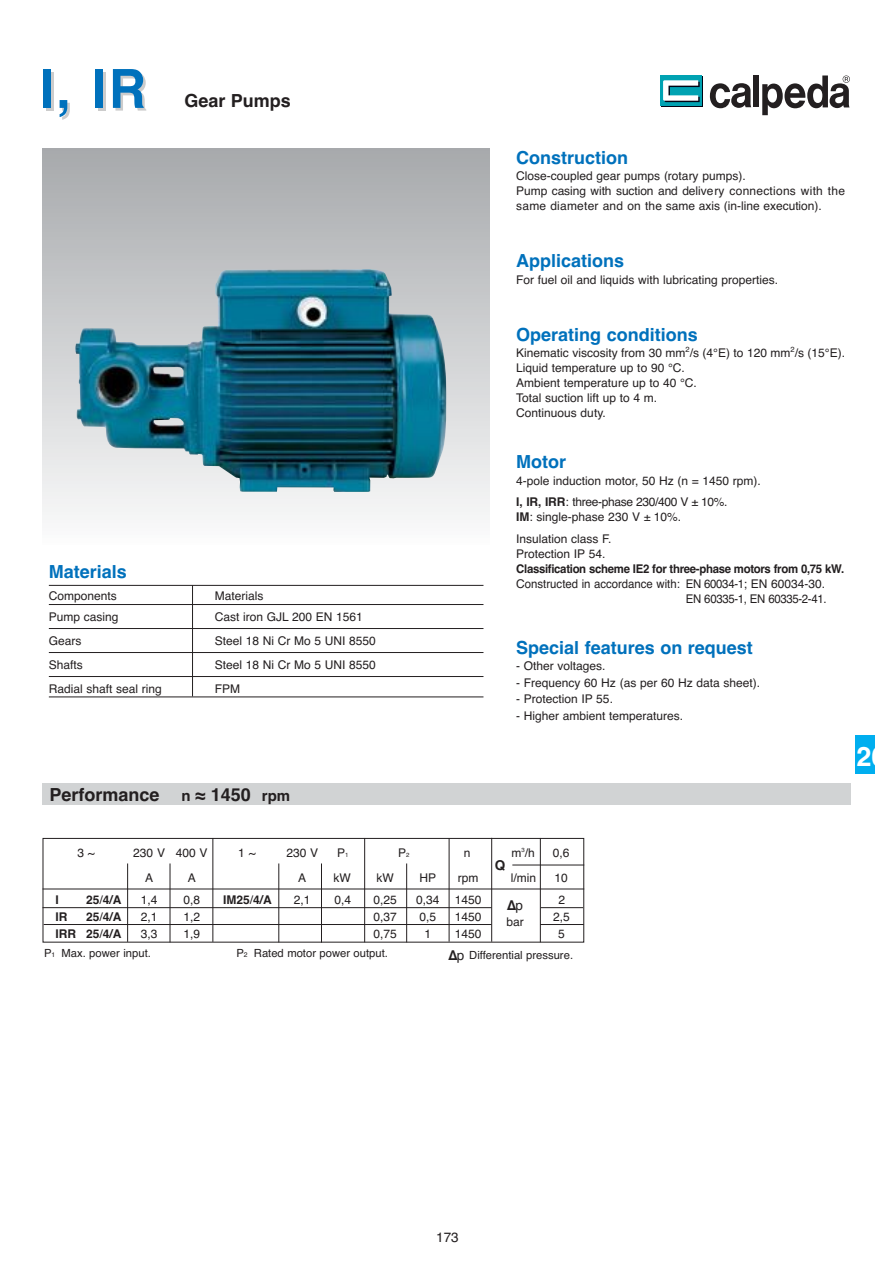
<style>
.page{position:relative;width:893px;height:1263px;background:#fff}
.page>*{position:absolute;margin:0;border:0;box-sizing:border-box;transform-origin:0 0}
.t1{font:700 54px "Helvetica";color:#0071bc;scale:.95 1}
.t2{font:700 27px "Helvetica";color:#fff}
.t3{font:700 18px "Helvetica";color:#0071bc}
.t4{font:700 18px "Helvetica";color:#231f20}
.t5{font:13.5px "Helvetica";color:#231f20}
.t6{font:700 13.5px "Helvetica";color:#231f20}
.t7{font:12px/15px "Helvetica";color:#231f20}
.t8{font:700 12px "Helvetica";letter-spacing:-.03em;color:#231f20;scale:.95 1}
.t9{font:700 12px "Helvetica";letter-spacing:-.03em;color:#231f20}
.t10{font:11.25px "Helvetica";color:#231f20}
.s1{font-size:15px}
.s2{font-weight:700}
.s3{font-size:6px}
.s4{font-weight:400}
.s5{font-size:6.75px}
.s6{font-weight:700;font-size:13.5px}
.s7{font-size:13.5px}
</style>
<div class="page">
<div style="left:43px;top:783px;width:807px;height:21px;background:#d1d3d4"></div>
<div style="left:855px;top:736px;width:19px;height:38px;background:#00aeef"></div>
<hr style="left:49px;top:585px;width:434px;height:1px;background:#231f20">
<hr style="left:49px;top:604px;width:434px;height:1px;background:#231f20">
<hr style="left:49px;top:628px;width:434px;height:1px;background:#231f20">
<hr style="left:49px;top:652px;width:434px;height:1px;background:#231f20">
<hr style="left:49px;top:676px;width:434px;height:1px;background:#231f20">
<hr style="left:49px;top:697px;width:434px;height:1px;background:#231f20">
<hr style="left:192px;top:585px;width:1px;height:111px;background:#231f20">
<div style="left:43px;top:838px;width:541px;height:105px;border:1px solid #231f20"></div>
<hr style="left:212px;top:838px;width:1px;height:104px;background:#231f20">
<hr style="left:364px;top:838px;width:1px;height:104px;background:#231f20">
<hr style="left:448px;top:838px;width:1px;height:104px;background:#231f20">
<hr style="left:491px;top:838px;width:1px;height:104px;background:#231f20">
<hr style="left:540px;top:838px;width:1px;height:104px;background:#231f20">
<hr style="left:43px;top:889px;width:541px;height:1px;background:#231f20">
<hr style="left:127px;top:863px;width:1px;height:79px;background:#231f20">
<hr style="left:278px;top:863px;width:1px;height:79px;background:#231f20">
<hr style="left:321px;top:863px;width:1px;height:80px;background:#231f20">
<hr style="left:406px;top:863px;width:1px;height:79px;background:#231f20">
<hr style="left:170px;top:863px;width:1px;height:79px;background:#231f20">
<hr style="left:512px;top:865px;width:72px;height:1px;background:#231f20">
<hr style="left:43px;top:907px;width:448px;height:1px;background:#231f20">
<hr style="left:44px;top:924px;width:447px;height:1px;background:#231f20">
<hr style="left:540px;top:907px;width:43px;height:1px;background:#231f20">
<hr style="left:540px;top:924px;width:43px;height:1px;background:#231f20">
<div style="left:753px;top:75px;width:6px;height:32px;background:#231f20"></div>
<svg style="left:710px;top:83px;width:41px;height:25px"></svg>
<svg style="left:661px;top:77px;width:41px;height:30px"></svg>
<div style="left:660px;top:75px;width:41px;height:31px;background:#00a2b2"></div>
<svg style="left:663px;top:80px;width:36px;height:22px"></svg>
<svg style="left:762px;top:76px;width:87px;height:39px"></svg>
<div style="left:43px;top:149px;width:446px;height:395px;background:linear-gradient(to bottom,#a7a9ac,#fbfbfb)"></div>
<img style="left:75px;top:269px;width:371px;height:223px">
<h1 class="t1" style="left:40px;top:45px;width:113px">I, IR</h1>
<h3 class="t4" style="left:184px;top:86px;width:108px">Gear Pumps</h3>
<h3 class="t3" style="left:49px;top:557px;width:80px">Materials</h3>
<p class="t7" style="left:49px;top:589px;width:69px">Components</p>
<p class="t7" style="left:215px;top:589px;width:50px">Materials</p>
<p class="t7" style="left:49px;top:610px;width:71px">Pump casing</p>
<p class="t7" style="left:215px;top:610px;width:149px">Cast iron GJL 200 EN 1561</p>
<p class="t7" style="left:49px;top:634px;width:34px">Gears</p>
<p class="t7" style="left:215px;top:634px;width:162px">Steel 18 Ni Cr Mo 5 UNI 8550</p>
<p class="t7" style="left:49px;top:658px;width:36px">Shafts</p>
<p class="t7" style="left:215px;top:658px;width:163px">Steel 18 Ni Cr Mo 5 UNI 8550</p>
<p class="t7" style="left:49px;top:682px;width:115px">Radial shaft seal ring</p>
<p class="t7" style="left:215px;top:682px;width:27px">FPM</p>
<h3 class="t4" style="left:50px;top:780px;width:242px">Performance <span class="s1">n</span> ≈ 1450 <span class="s1">rpm</span></h3>
<h3 class="t3" style="left:516px;top:143px;width:113px">Construction</h3>
<p class="t7" style="left:516px;top:169px;width:330px">Close-coupled gear pumps (rotary pumps).<br>Pump casing with suction and delivery connections with the same diameter and on the same axis (in-line execution).</p>
<h3 class="t3" style="left:516px;top:246px;width:109px">Applications</h3>
<p class="t7" style="left:516px;top:272px;width:263px">For fuel oil and liquids with lubricating properties.</p>
<h3 class="t3" style="left:516px;top:320px;width:183px">Operating conditions</h3>
<p class="t7" style="left:516px;top:346px;width:330px">Kinematic viscosity from 30 mm<sup>2</sup>/s (4°E) to 120 mm<sup>2</sup>/s (15°E).<br>Liquid temperature up to 90 °C.<br>Ambient temperature up to 40 °C.<br>Total suction lift up to 4 m.<br>Continuous duty.</p>
<h3 class="t3" style="left:516px;top:447px;width:51px">Motor</h3>
<p class="t7" style="left:516px;top:470px;width:246px;line-height:21.5px">4-pole induction motor, 50 Hz (n = 1450 rpm).<br><span class="s2">I, IR, IRR</span>: three-phase 230/400 V ± 10%.</p>
<p class="t7" style="left:516px;top:507px;width:166px;line-height:21.5px"><span class="s2">IM</span>: single-phase 230 V ± 10%.<br>Insulation class F.</p>
<p class="t7" style="left:516px;top:546px;width:91px">Protection IP 54.</p>
<p class="t8" style="left:516px;top:559px;width:346px">Classification scheme IE2 for three-phase motors from 0,75 kW.</p>
<p class="t7" style="left:516px;top:576px;width:312px;text-align:right">Constructed in accordance with: EN 60034-1; EN 60034-30.<br>EN 60335-1, EN 60335-2-41.</p>
<h3 class="t3" style="left:516px;top:633px;width:238px">Special features on request</h3>
<p class="t7" style="left:516px;top:659px;width:91px">- Other voltages.</p>
<p class="t7" style="left:516px;top:675px;width:245px">- Frequency 60 Hz (as per 60 Hz data sheet).</p>
<p class="t7" style="left:516px;top:692px;width:98px">- Protection IP 55.</p>
<p class="t7" style="left:516px;top:708px;width:168px">- Higher ambient temperatures.</p>
<h2 class="t2" style="left:856px;top:735px;width:32px">26</h2>
<p class="t7" style="left:77px;top:846px;width:19px">3 ~</p>
<p class="t7" style="left:133px;top:846px;width:76px">230 V 400 V</p>
<p class="t7" style="left:238px;top:846px;width:19px">1 ~</p>
<p class="t7" style="left:286px;top:846px;width:33px">230 V</p>
<p class="t7" style="left:337px;top:846px;width:13px">P<span class="s3">1</span></p>
<p class="t7" style="left:398px;top:846px;width:13px">P<span class="s3">2</span></p>
<p class="t7" style="left:464px;top:846px;width:8px">n</p>
<p class="t7" style="left:511px;top:846px;width:25px">m<sup>3</sup>/h</p>
<p class="t7" style="left:553px;top:846px;width:18px">0,6</p>
<p class="t6" style="left:495px;top:854px;width:12px">Q</p>
<p class="t7" style="left:145px;top:870px;width:10px">A</p>
<p class="t7" style="left:188px;top:870px;width:10px">A</p>
<p class="t7" style="left:298px;top:870px;width:10px">A</p>
<p class="t7" style="left:333px;top:870px;width:19px">kW</p>
<p class="t7" style="left:376px;top:870px;width:19px">kW</p>
<p class="t7" style="left:419px;top:870px;width:18px">HP</p>
<p class="t7" style="left:458px;top:870px;width:22px">rpm</p>
<p class="t7" style="left:511px;top:870px;width:27px">l/min</p>
<p class="t7" style="left:554px;top:870px;width:15px">10</p>
<p class="t9" style="left:56px;top:890px;width:5px">I</p>
<p class="t9" style="left:86px;top:890px;width:37px">25<span class="s4">/</span>4/A</p>
<p class="t7" style="left:141px;top:892px;width:18px">1,4</p>
<p class="t7" style="left:183px;top:892px;width:18px">0,8</p>
<p class="t9" style="left:223px;top:890px;width:50px">IM25<span class="s4">/</span>4/A</p>
<p class="t7" style="left:294px;top:892px;width:18px">2,1</p>
<p class="t7" style="left:334px;top:892px;width:18px">0,4</p>
<p class="t7" style="left:373px;top:892px;width:25px">0,25</p>
<p class="t7" style="left:416px;top:892px;width:25px">0,34</p>
<p class="t7" style="left:455px;top:892px;width:28px">1450</p>
<p class="t7" style="left:558px;top:892px;width:8px">2</p>
<p class="t6" style="left:507px;top:895px;width:17px">∆<span class="s4">p</span></p>
<p class="t9" style="left:56px;top:907px;width:13px">IR</p>
<p class="t9" style="left:86px;top:907px;width:37px">25<span class="s4">/</span>4/A</p>
<p class="t7" style="left:141px;top:910px;width:18px">2,1</p>
<p class="t7" style="left:183px;top:910px;width:18px">1,2</p>
<p class="t7" style="left:373px;top:910px;width:25px">0,37</p>
<p class="t7" style="left:419px;top:910px;width:18px">0,5</p>
<p class="t7" style="left:455px;top:910px;width:28px">1450</p>
<p class="t7" style="left:506px;top:914px;width:19px">bar</p>
<p class="t7" style="left:553px;top:910px;width:18px">2,5</p>
<p class="t9" style="left:56px;top:924px;width:67px">IRR 25<span class="s4">/</span>4/A</p>
<p class="t7" style="left:141px;top:926px;width:18px">3,3</p>
<p class="t7" style="left:183px;top:926px;width:18px">1,9</p>
<p class="t7" style="left:373px;top:926px;width:25px">0,75</p>
<p class="t7" style="left:424px;top:926px;width:8px">1</p>
<p class="t7" style="left:455px;top:926px;width:28px">1450</p>
<p class="t7" style="left:558px;top:926px;width:8px">5</p>
<p class="t10" style="left:44px;top:944px;width:108px">P<span class="s5">1</span> Max. power input.</p>
<p class="t10" style="left:236px;top:945px;width:153px">P<span class="s5">2</span> Rated motor power output.</p>
<p class="t10" style="left:448px;top:946px;width:126px"><span class="s6">∆</span><span class="s7">p</span> Differential pressure.</p>
<p class="t5" style="left:436px;top:1227px;width:24px">173</p>
</div>
